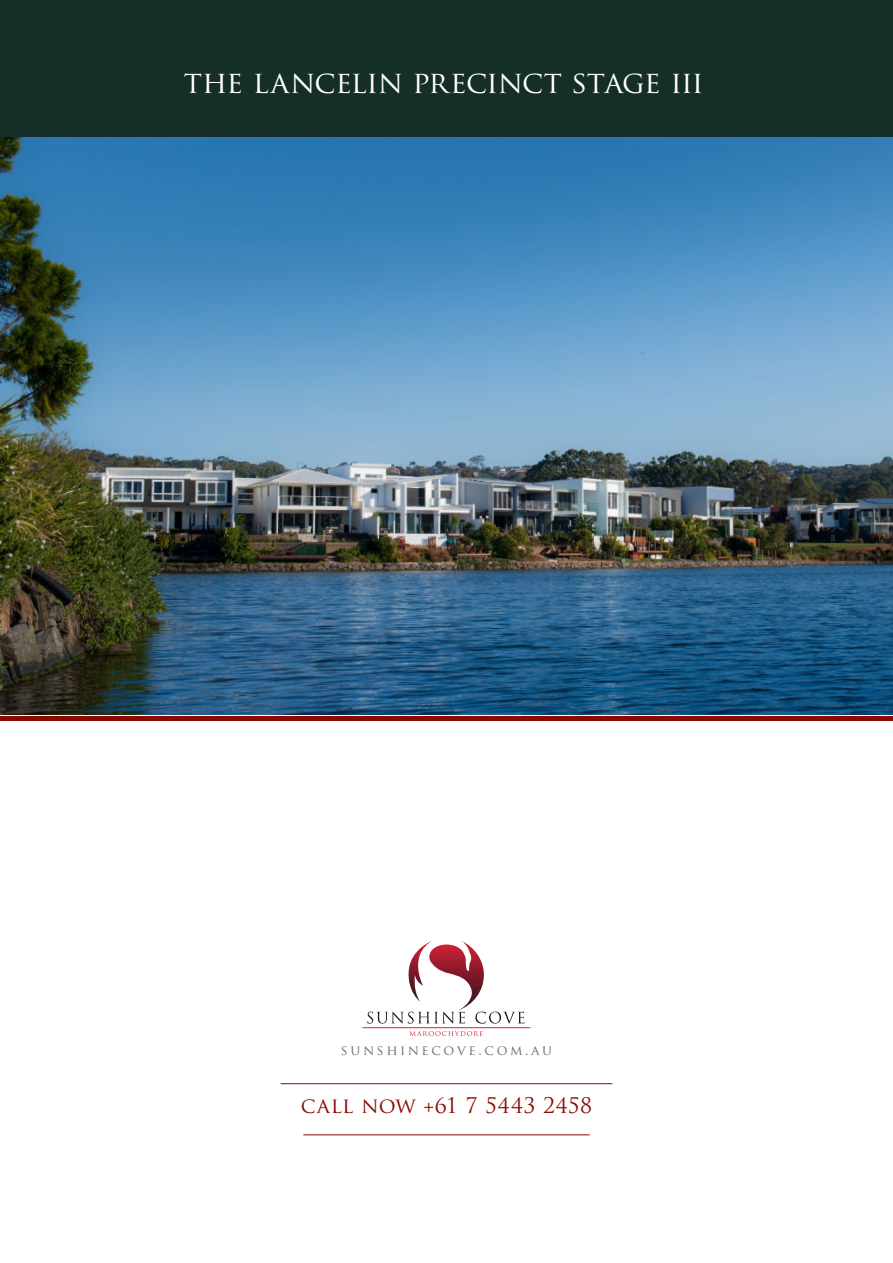
<style>
.page{position:relative;width:893px;height:1263px;background:#fff}
.page>*{position:absolute;margin:0;border:0;box-sizing:border-box;transform-origin:0 0}
.t1{font:30px "Trajan Pro";letter-spacing:-.02em;color:#fff}
.t2{font:21px "Trajan Pro";letter-spacing:.015em;color:#8b0a02}
.t3{font:13.5px "Trajan Pro";letter-spacing:.19em;color:#6c6d70}
</style>
<div class="page">
<img style="left:0;top:136px;width:893px;height:578px">
<hr style="left:362px;top:1027px;width:168px;height:1px;background:#d81e36">
<svg style="left:409px;top:1031px;width:74px;height:5px"></svg>
<svg style="left:367px;top:941px;width:157px;height:82px"></svg>
<hr style="left:303px;top:1134px;width:287px;height:1px;background:#8b0a02">
<hr style="left:281px;top:1083px;width:331px;height:1px;background:#8b0a02">
<div style="left:0;top:716px;width:893px;height:5px;background:#8b0a02"></div>
<div style="left:0;top:0;width:893px;height:136px;background:#152e27"></div>
<p class="t1" style="left:184px;top:63px;width:521px">THE LANCELIN PRECINCT STAGE III</p>
<p class="t3" style="left:341px;top:1041px;width:213px">SUNSHINECOVE.COM.AU</p>
<p class="t2" style="left:301px;top:1092px;width:293px">CALL NOW +61 7 5443 2458</p>
</div>
